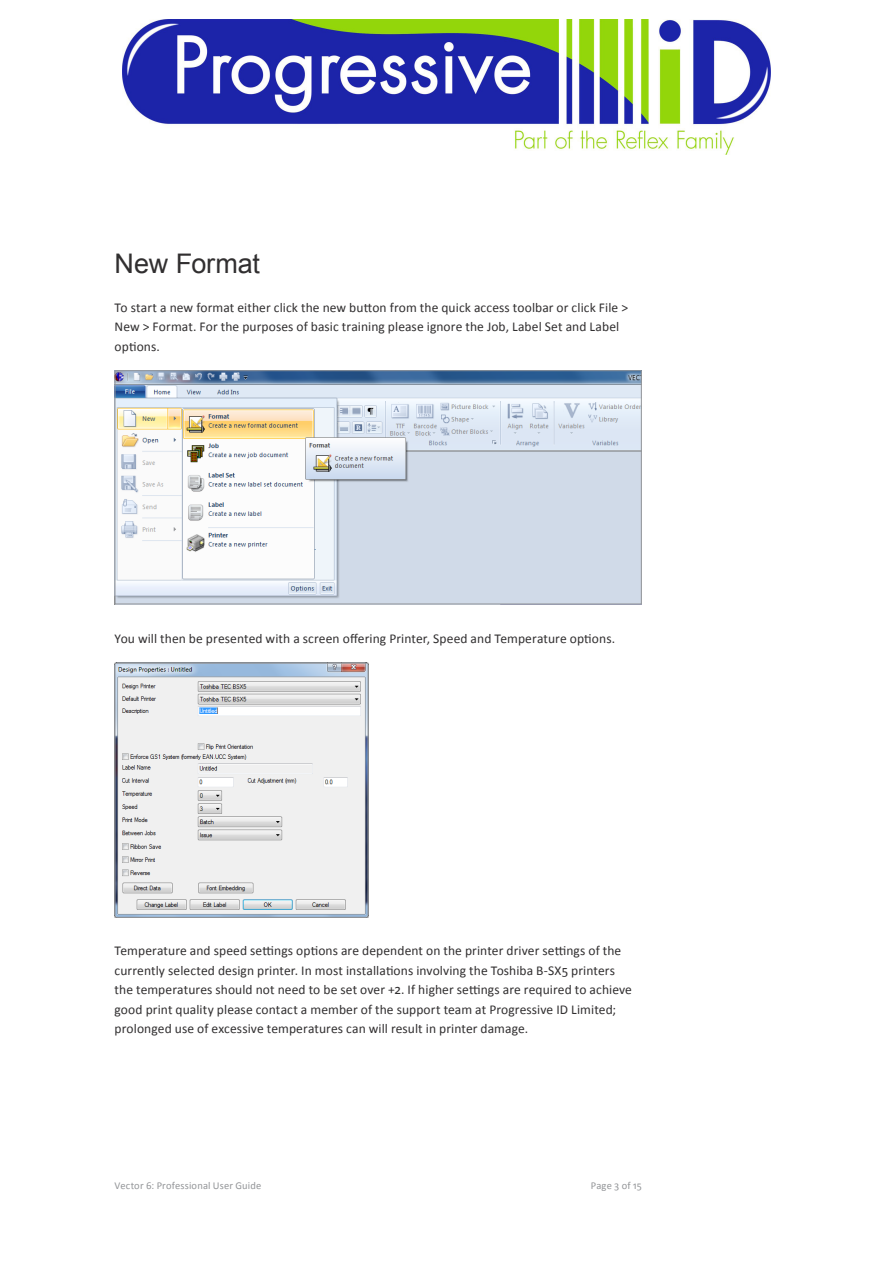
<style>
.page{position:relative;width:893px;height:1263px;background:#fff}
.page>*{position:absolute;margin:0;border:0;box-sizing:border-box;transform-origin:0 0}
.Header_2{font:27px "Arial";letter-spacing:-.01em;color:#312f30}
.t1{font:13.5px/19.5px "Calibri";letter-spacing:.005em;color:#312f30}
.t2{font:10.5px "Calibri";letter-spacing:.015em;color:#939598}
</style>
<div class="page">
<img style="left:122px;top:20px;width:649px;height:134px">
<img style="left:117px;top:372px;width:523px;height:230px">
<div style="left:115px;top:370px;width:527px;height:234px;border:1px solid #939598"></div>
<img style="left:117px;top:665px;width:249px;height:251px">
<div style="left:115px;top:663px;width:253px;height:255px;border:1px solid #939598"></div>
<p class="Header_2" style="left:115px;top:246px;width:147px">New Format</p>
<p class="t1" style="left:115px;top:298px;width:515px">To start a new format either click the new button from the quick access toolbar or click File &gt;<br>New &gt; Format. For the purposes of basic training please ignore the Job, Label Set and Label options.</p>
<p class="t1" style="left:115px;top:629px;width:502px">You will then be presented with a screen offering Printer, Speed and Temperature options.</p>
<p class="t1" style="left:115px;top:941px;width:519px">Temperature and speed settings options are dependent on the printer driver settings of the currently selected design printer. In most installations involving the Toshiba B-SX5 printers the temperatures should not need to be set over +2. If higher settings are required to achieve good print quality please contact a member of the support team at Progressive ID Limited; prolonged use of excessive temperatures can will result in printer damage.</p>
<p class="t2" style="left:115px;top:1179px;width:148px">Vector 6: Professional User Guide</p>
<p class="t2" style="left:591px;top:1179px;width:52px">Page 3 of 15</p>
</div>
